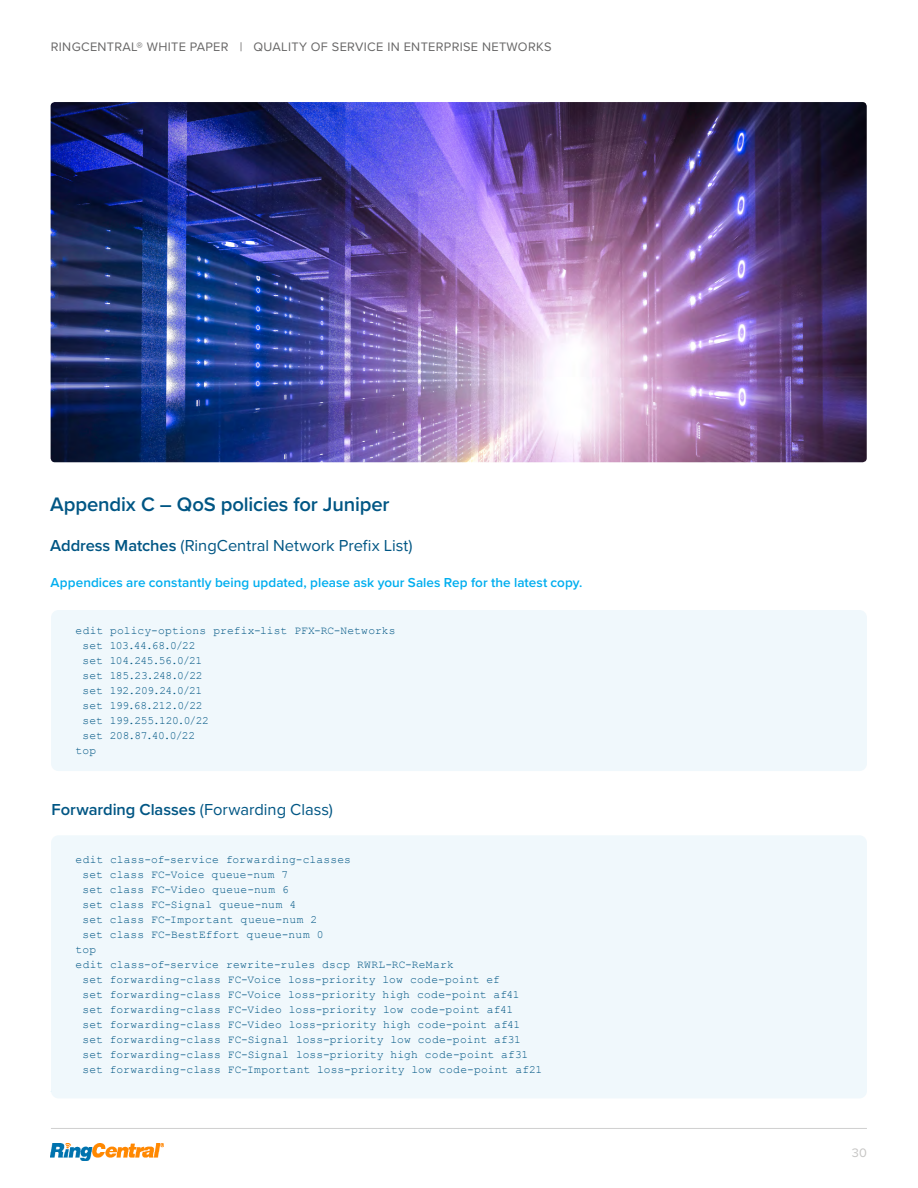
<style>
.page{position:relative;width:918px;height:1188px;background:#fff}
.page>*{position:absolute;margin:0;border:0;box-sizing:border-box;transform-origin:0 0}
.t1{font:600 20.25px "Proxima Nova";letter-spacing:-.01em;color:#005684}
.t2{font:16.5px "Proxima Nova";color:#005684}
.t3{font:600 16.5px "Proxima Nova";letter-spacing:-.005em;color:#005684}
.t4{font:600 13.5px "Proxima Nova";letter-spacing:.005em;color:#00aeef}
.t5{font:12.75px "Proxima Nova";letter-spacing:.025em;color:#686767}
.t6{font:12.75px "Proxima Nova";color:#c7c6c5}
.t7{font:11.25px "Courier New";letter-spacing:.015em;color:#005684}
.t8{font:11.25px "Courier New";letter-spacing:-.02em;color:#005684}
.t9{font:11.25px "Courier New";letter-spacing:-.025em;color:#005684}
.t10{font:11.25px "Courier New";letter-spacing:-.035em;color:#005684}
.s1{font-weight:600}
.s2{font-weight:400}
</style>
<div class="page">
<img style="left:51px;top:1144px;width:113px;height:16px">
<hr style="left:51px;top:1128px;width:816px;height:1px;background:#000">
<img style="left:51px;top:102px;width:816px;height:360px">
<div style="left:55px;top:614px;width:808px;height:153px;background:#f0f8fc;border-radius:4px"></div>
<div style="left:51px;top:610px;width:816px;height:161px;border:8px solid #f0f8fc;border-radius:4px"></div>
<div style="left:55px;top:839px;width:808px;height:256px;background:#f0f8fc;border-radius:4px"></div>
<div style="left:51px;top:835px;width:816px;height:263px;border:8px solid #f0f8fc;border-radius:4px"></div>
<p class="t5" style="left:51px;top:37px;width:502px">RINGCENTRAL® WHITE PAPER | QUALITY OF SERVICE IN ENTERPRISE NETWORKS</p>
<h1 class="t1" style="left:50px;top:490px;width:341px">Appendix C – QoS policies for Juniper</h1>
<h2 class="t2" style="left:50px;top:534px;width:364px"><span class="s1">Address Matches</span> (RingCentral Network Prefix List)</h2>
<p class="t4" style="left:51px;top:572px;width:533px">Appendices are constantly being updated, please ask your Sales Rep for the latest copy.</p>
<p class="t7" style="left:76px;top:623px;width:321px">edit policy-options prefix-list PFX-RC-Networks</p>
<p class="t8" style="left:82px;top:638px;width:115px">set 103.44.68.0/22</p>
<p class="t10" style="left:82px;top:653px;width:121px">set 104.245.56.0/21</p>
<p class="t9" style="left:82px;top:668px;width:122px">set 185.23.248.0/22</p>
<p class="t10" style="left:82px;top:683px;width:121px">set 192.209.24.0/21</p>
<p class="t8" style="left:82px;top:698px;width:122px">set 199.68.212.0/22</p>
<p class="t9" style="left:82px;top:713px;width:128px">set 199.255.120.0/22</p>
<p class="t8" style="left:82px;top:728px;width:114px">set 208.87.40.0/22</p>
<p class="t7" style="left:75px;top:743px;width:22px">top</p>
<h2 class="t3" style="left:52px;top:798px;width:283px">Forwarding Classes <span class="s2">(Forwarding Class)</span></h2>
<p class="t7" style="left:76px;top:853px;width:277px">edit class-of-service forwarding-classes</p>
<p class="t7" style="left:82px;top:868px;width:207px">set class FC-Voice queue-num 7</p>
<p class="t7" style="left:82px;top:883px;width:208px">set class FC-Video queue-num 6</p>
<p class="t7" style="left:82px;top:898px;width:215px">set class FC-Signal queue-num 4</p>
<p class="t7" style="left:82px;top:913px;width:236px">set class FC-Important queue-num 2</p>
<p class="t7" style="left:82px;top:928px;width:243px">set class FC-BestEffort queue-num 0</p>
<p class="t7" style="left:75px;top:943px;width:22px">top</p>
<p class="t7" style="left:76px;top:958px;width:380px">edit class-of-service rewrite-rules dscp RWRL-RC-ReMark</p>
<p class="t7" style="left:82px;top:973px;width:419px">set forwarding-class FC-Voice loss-priority low code-point ef</p>
<p class="t7" style="left:82px;top:988px;width:439px">set forwarding-class FC-Voice loss-priority high code-point af41</p>
<p class="t7" style="left:82px;top:1003px;width:432px">set forwarding-class FC-Video loss-priority low code-point af41</p>
<p class="t7" style="left:82px;top:1018px;width:439px">set forwarding-class FC-Video loss-priority high code-point af41</p>
<p class="t7" style="left:82px;top:1033px;width:440px">set forwarding-class FC-Signal loss-priority low code-point af31</p>
<p class="t7" style="left:82px;top:1048px;width:447px">set forwarding-class FC-Signal loss-priority high code-point af31</p>
<p class="t7" style="left:82px;top:1063px;width:461px">set forwarding-class FC-Important loss-priority low code-point af21</p>
<p class="t6" style="left:852px;top:1143px;width:17px">30</p>
</div>
